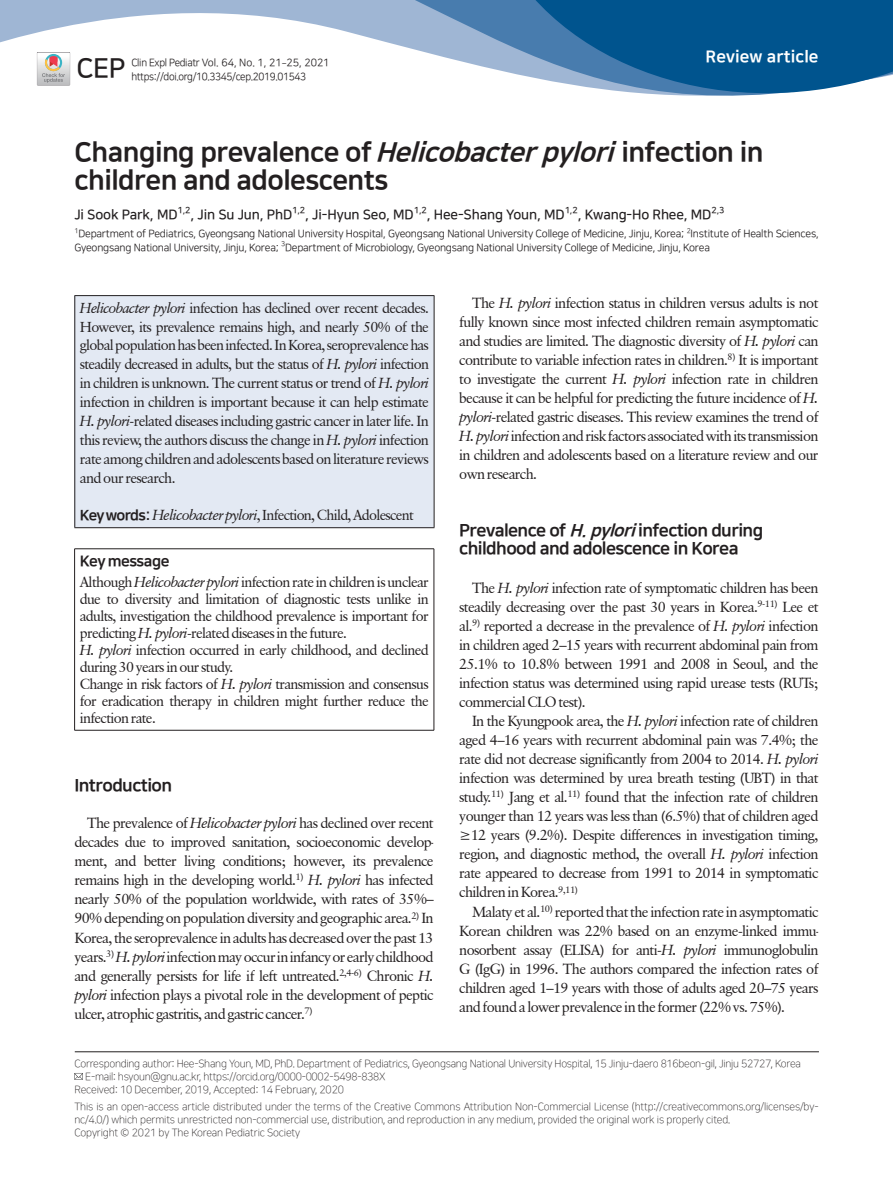
<style>
.page{position:relative;width:893px;height:1191px;background:#fff}
.page>*{position:absolute;margin:0;border:0;box-sizing:border-box;transform-origin:0 0}
.큰제목{font:27px/28.5px "Nanum Square EB";letter-spacing:-.02em;color:#231f20}
.t1{font:27px "Nanum Square B";color:#231f20}
.서론{font:17.25px/18.6px "Nanum Square EB";letter-spacing:-.035em;color:#231f20}
.t2{font:16.5px "Nanum Square EB";letter-spacing:.005em;color:#fff}
.Key_message{font:15px "Nanum Square EB";letter-spacing:-.03em;color:#231f20}
.바탕글{font:14.55px/19px "Classical Garamond BT";letter-spacing:-.045em;color:#231f20;text-align:justify}
.영문초록{font:14.55px/18.9px "Classical Garamond BT";letter-spacing:-.045em;color:#231f20;text-align:justify}
.Key_message-2{font:14.4px/17px "Classical Garamond BT";letter-spacing:-.045em;color:#231f20;text-align:justify}
.영문초록-2{font:14.4px/18.8px "Classical Garamond BT";letter-spacing:-.05em;color:#231f20;text-align:justify}
.이름{font:13.5px "Nanum Square B";letter-spacing:-.01em;color:#231f20}
.각주{font:10.5px/12.6px "Nanum Square L";letter-spacing:-.015em;color:#231f20}
.소속{font:10.5px "Nanum Square R";letter-spacing:-.02em;color:#231f20}
.꼬리말{font:10.5px "Nanum Square R";letter-spacing:-.035em;color:#231f20;scale:.95 1}
.소속-2{font:10.5px "Nanum Square R";letter-spacing:-.02em;color:#231f20;scale:.95 1}
.이름-2{font:8.7px "Nanum Square B";color:#231f20}
.소속-3{font:6.9px "Nanum Square R";color:#231f20}
.s1{font-family:"Utopia Std"}
.s2{font-style:italic}
.s3{font-size:14.4px}
.s4{font-family:"Nanum Square EB";font-size:14.55px}
.s5{font-style:italic;font-size:14.55px}
</style>
<div class="page">
<svg style="left:0;top:0;width:462px;height:86px"></svg>
<svg style="left:462px;top:0;width:431px;height:96px;background:#3575a5"></svg>
<div style="left:75px;top:296px;width:359px;height:232px;background:#e3e9f3"></div>
<hr style="left:74px;top:295px;width:360px;height:1px;background:#231f20">
<hr style="left:74px;top:296px;width:1px;height:231px;background:#231f20">
<hr style="left:434px;top:296px;width:1px;height:231px;background:#231f20">
<hr style="left:74px;top:527px;width:360px;height:1px;background:#231f20">
<hr style="left:74px;top:548px;width:360px;height:1px;background:#231f20">
<hr style="left:74px;top:549px;width:1px;height:181px;background:#231f20">
<hr style="left:434px;top:549px;width:1px;height:181px;background:#231f20">
<hr style="left:74px;top:730px;width:360px;height:1px;background:#231f20">
<hr style="left:75px;top:1051px;width:744px;height:1px;background:#231f20">
<svg style="left:74px;top:1073px;width:9px;height:6px"></svg>
<p class="t1" style="left:77px;top:54px;width:50px">CEP</p>
<p class="소속-2" style="left:131px;top:57px;width:210px">Clin Expl Pediatr Vol. 64, No. 1, 21<span class="s1">–</span>25, 2021</p>
<p class="꼬리말" style="left:131px;top:71px;width:185px">https://doi.org/10.3345/cep.2019.01543</p>
<p class="t2" style="left:706px;top:48px;width:114px">Review article</p>
<p class="큰제목" style="left:74px;top:138px;width:691px">Changing prevalence of <span class="s2">Helicobacterpylori</span>infection in children and adolescents</p>
<p class="이름" style="left:74px;top:208px;width:105px">Ji Sook Park, MD</p>
<p class="이름-2" style="left:178px;top:206px;width:15px">1,2</p>
<p class="이름" style="left:191px;top:208px;width:103px">, Jin Su Jun, PhD</p>
<p class="이름-2" style="left:292px;top:206px;width:15px">1,2</p>
<p class="이름" style="left:305px;top:208px;width:110px">, Ji-Hyun Seo, MD</p>
<p class="이름-2" style="left:414px;top:206px;width:15px">1,2</p>
<p class="이름" style="left:427px;top:208px;width:140px">, Hee-Shang Youn, MD</p>
<p class="이름-2" style="left:565px;top:206px;width:15px">1,2</p>
<p class="이름" style="left:578px;top:208px;width:135px">, Kwang-Ho Rhee, MD</p>
<p class="이름-2" style="left:711px;top:206px;width:15px">2,3</p>
<p class="소속-3" style="left:74px;top:227px;width:6px">1</p>
<p class="소속" style="left:78px;top:228px;width:607px">Department of Pediatrics, Gyeongsang National University Hospital, Gyeongsang National University College of Medicine, Jinju, Korea;</p>
<p class="소속-3" style="left:687px;top:227px;width:6px">2</p>
<p class="소속" style="left:691px;top:228px;width:129px">Institute of Health Sciences,</p>
<p class="소속" style="left:74px;top:242px;width:206px">Gyeongsang National University, Jinju, Korea;</p>
<p class="소속-3" style="left:281px;top:240px;width:6px">3</p>
<p class="소속" style="left:285px;top:242px;width:426px">Department of Microbiology, Gyeongsang National University College of Medicine, Jinju, Korea</p>
<p class="영문초록-2" style="left:80px;top:298px;width:351px"><span class="s2">Helicobacter pylori</span> infection has declined over recent decades.<br>However, its prevalence remains high, and nearly 50% of the global population has been infected. In Korea, seroprevalence has steadily decreased in adults, but the status of <span class="s2">H. pylori</span> infection</p>
<p class="영문초록" style="left:80px;top:373px;width:351px"><span class="s3">in children is unk</span>nown. The current status or trend of <span class="s2">H. pylori </span>infection in children is important because it can help estimate <span class="s2">H. pylori</span>-related diseases including gastric cancer in later life. In this review, the authors discuss the change in <span class="s2">H. pylori</span> infection rate among children and adolescents based on literature reviews and our research.</p>
<p class="영문초록-2" style="left:80px;top:506px;width:335px"><span class="s4">Key words:</span> <span class="s5">Helicobacte</span><span class="s2">r pylori</span>, Infection, Child, Adolescent</p>
<p class="Key_message" style="left:80px;top:553px;width:91px">Key message</p>
<p class="Key_message-2" style="left:80px;top:573px;width:351px">Although <span class="s2">Helicobacter pylori</span> infection rate in children is unclear due to diversity and limitation of diagnostic tests unlike in adults, investigation the childhood prevalence is important for predicting <span class="s2">H. pylori</span>-related diseases in the future.</p>
<p class="Key_message-2" style="left:80px;top:641px;width:351px"><span class="s2">H. pylori</span> infection occurred in early childhood, and declined during 30 years in our study.</p>
<p class="Key_message-2" style="left:80px;top:675px;width:351px">Change in risk factors of <span class="s2">H. pylori</span> transmission and consensus for eradication therapy in children might further reduce the infection rate.</p>
<p class="서론" style="left:74px;top:776px;width:99px">Introduction</p>
<p class="바탕글" style="left:74px;top:813px;width:361px;text-indent:13px">The prevalence of <span class="s2">Helicobacter pylori</span> has declined over recent decades due to improved sanitation, socioeconomic develop&shy;ment, and better living conditions; however, its prevalence remains high in the developing world.<sup>1)</sup> <span class="s2">H. pylori</span> has infected nearly 50% of the population worldwide, with rates of 35%– 90% depending on population diversity and geographic area.<sup>2)</sup> In Korea, the seroprevalence in adults has decreased over the past 13 years.<sup>3)</sup> <span class="s2">H. pylori</span> infection may occur in infancy or early childhood and generally persists for life if left untreated.<sup>2,4-6)</sup> Chronic <span class="s2">H. pylori</span> infection plays a pivotal role in the development of peptic ulcer, atrophic gastritis, and gastric cancer.<sup>7)</sup></p>
<p class="바탕글" style="left:459px;top:293px;width:361px;text-indent:13px">The <span class="s2">H. pylori</span> infection status in children versus adults is not fully known since most infected children remain asymptomatic and studies are limited. The diagnostic diversity of <span class="s2">H. pylori</span> can contribute to variable infection rates in children.<sup>8)</sup> It is important to investigate the current <span class="s2">H. pylori</span> infection rate in children because it can be helpful for predicting the future incidence of <span class="s2">H. pylori</span>-related gastric diseases. This review examines the trend of <span class="s2">H. pylori</span> infection and risk factors associated with its transmission in children and adolescents based on a literature review and our own research.</p>
<p class="서론" style="left:459px;top:521px;width:306px">Prevalence of <span class="s2">H.pylori</span>infection during childhood and adolescence in Korea</p>
<p class="바탕글" style="left:459px;top:578px;width:361px;text-indent:13px">The <span class="s2">H. pylori</span> infection rate of symptomatic children has been steadily decreasing over the past 30 years in Korea.<sup>9-11)</sup> Lee et al.<sup>9)</sup> reported a decrease in the prevalence of <span class="s2">H. pylori</span> infection in children aged 2–15 years with recurrent abdominal pain from 25.1% to 10.8% between 1991 and 2008 in Seoul, and the infection status was determined using rapid urease tests (RUTs; commercial CLO test).</p>
<p class="바탕글" style="left:459px;top:711px;width:361px;text-indent:13px">In the Kyungpook area, the <span class="s2">H. pylori</span> infection rate of children aged 4–16 years with recurrent abdominal pain was 7.4%; the rate did not decrease significantly from 2004 to 2014. <span class="s2">H. pylori </span>infection was determined by urea breath testing (UBT) in that study.<sup>11)</sup> Jang et al.<sup>11)</sup> found that the infection rate of children younger than 12 years was less than (6.5%) that of children aged ≥12 years (9.2%). Despite differences in investigation timing, region, and diagnostic method, the overall <span class="s2">H. pylori</span> infection rate appeared to decrease from 1991 to 2014 in symptomatic children in Korea.<sup>9,11)</sup></p>
<p class="바탕글" style="left:459px;top:901px;width:361px;text-indent:13px">Malaty et al.<sup>10)</sup> reported that the infection rate in asymptomatic Korean children was 22% based on an enzyme-linked immu&shy;nosorbent assay (ELISA) for anti-<span class="s2">H. pylori</span> immunoglobulin G (IgG) in 1996. The authors compared the infection rates of children aged 1–19 years with those of adults aged 20–75 years and found a lower prevalence in the former (22% vs. 75%).</p>
<p class="각주" style="left:74px;top:1058px;width:728px">Corresponding author: Hee-Shang Youn, MD, PhD. Department of Pediatrics, Gyeongsang National University Hospital, 15 Jinju-daero 816beon-gil, Jinju 52727, Korea</p>
<p class="각주" style="left:85px;top:1070px;width:302px">E-mail: hsyoun@gnu.ac.kr, https://orcid.org/0000-0002-5498-838X</p>
<p class="각주" style="left:74px;top:1083px;width:271px">Received: 10 December, 2019, Accepted: 14 February, 2020</p>
<p class="각주" style="left:74px;top:1100px;width:746px">This is an open-access article distributed under the terms of the Creative Commons Attribution Non-Commercial License (http://creativecommons.org/licenses/by&shy;nc/4.0/) which permits unrestricted non-commercial use, distribution, and reproduction in any medium, provided the original work is properly cited.</p>
<p class="각주" style="left:74px;top:1126px;width:227px">Copyright © 2021 by The Korean Pediatric Society</p>
</div>
